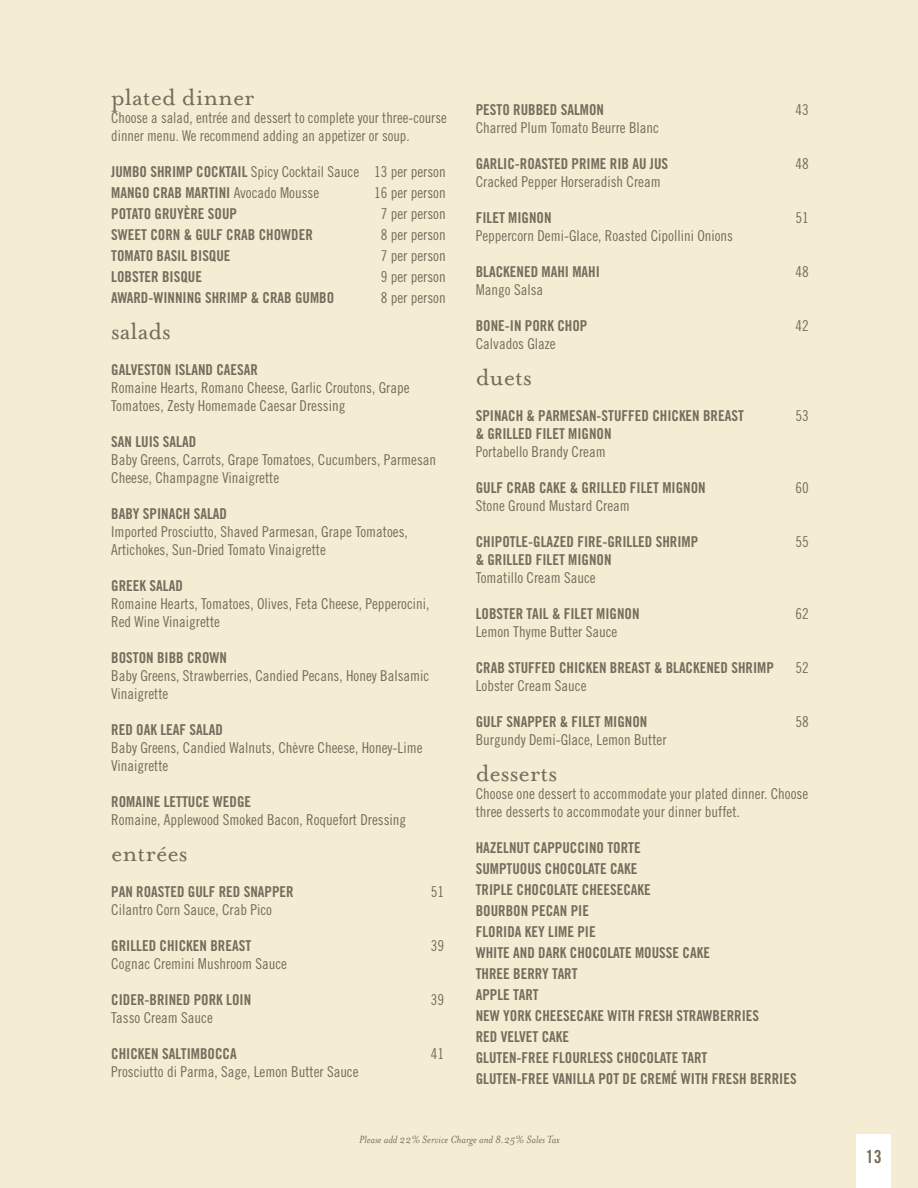
<style>
.page{position:relative;width:918px;height:1188px;background:#f4edd3}
.page>*{position:absolute;margin:0;border:0;box-sizing:border-box;transform-origin:0 0}
.t1{font:27px "Mrs Eaves Roman";color:#786b5d}
.t2{font:18px "Trade Gothic Bold Cond Twenty";color:#786b5d}
.t3{font:15px/18px "Trade Gothic Cond Eighteen";color:#786b5d}
.t4{font:15px/21px "Trade Gothic Bold Cond Twenty";color:#786b5d}
.t5{font:italic 12px "Mrs Eaves";color:#786b5d}
.s1{font-family:"Trade Gothic Bold Cond Twenty"}
.s2{font-family:"Trade Gothic Cond Eighteen"}
</style>
<div class="page">
<div style="left:856px;top:1134px;width:35px;height:54px;background:#fff"></div>
<h1 class="t1" style="left:111px;top:82px;width:145px">plated dinner</h1>
<p class="t3" style="left:111px;top:108px;width:337px">Choose a salad, entrée and dessert to complete your three-course dinner menu. We recommend adding an appetizer or soup.</p>
<p class="t3" style="left:111px;top:162px;width:336px"><span class="s1">JUMBO SHRIMP COCKTAIL</span> Spicy Cocktail Sauce 13 per person</p>
<p class="t4" style="left:111px;top:182px;width:210px">MANGO CRAB MARTINI <span class="s2">Avocado Mousse</span></p>
<p class="t3" style="left:374px;top:183px;width:73px">16 per person</p>
<p class="t4" style="left:111px;top:203px;width:127px">POTATO GRUYÈRE SOUP</p>
<p class="t3" style="left:381px;top:204px;width:66px">7 per person</p>
<p class="t4" style="left:111px;top:224px;width:203px">SWEET CORN &amp; GULF CRAB CHOWDER</p>
<p class="t3" style="left:381px;top:225px;width:66px">8 per person</p>
<p class="t4" style="left:111px;top:245px;width:121px">TOMATO BASIL BISQUE</p>
<p class="t3" style="left:381px;top:246px;width:66px">7 per person</p>
<p class="t4" style="left:111px;top:266px;width:92px">LOBSTER BISQUE</p>
<p class="t3" style="left:381px;top:267px;width:66px">9 per person</p>
<p class="t4" style="left:111px;top:287px;width:225px">AWARD-WINNING SHRIMP &amp; CRAB GUMBO</p>
<p class="t3" style="left:381px;top:288px;width:66px">8 per person</p>
<h1 class="t1" style="left:111px;top:316px;width:61px">salads</h1>
<p class="t4" style="left:111px;top:359px;width:148px">GALVESTON ISLAND CAESAR</p>
<p class="t3" style="left:111px;top:378px;width:300px">Romaine Hearts, Romano Cheese, Garlic Croutons, Grape<br>Tomatoes, Zesty Homemade Caesar Dressing</p>
<p class="t4" style="left:111px;top:431px;width:86px">SAN LUIS SALAD</p>
<p class="t3" style="left:111px;top:450px;width:326px">Baby Greens, Carrots, Grape Tomatoes, Cucumbers, Parmesan<br>Cheese, Champagne Vinaigrette</p>
<p class="t4" style="left:111px;top:503px;width:117px">BABY SPINACH SALAD</p>
<p class="t3" style="left:111px;top:522px;width:298px">Imported Prosciutto, Shaved Parmesan, Grape Tomatoes,<br>Artichokes, Sun-Dried Tomato Vinaigrette</p>
<p class="t4" style="left:111px;top:575px;width:73px">GREEK SALAD</p>
<p class="t3" style="left:111px;top:594px;width:320px">Romaine Hearts, Tomatoes, Olives, Feta Cheese, Pepperocini,<br>Red Wine Vinaigrette</p>
<p class="t4" style="left:111px;top:647px;width:117px">BOSTON BIBB CROWN</p>
<p class="t3" style="left:111px;top:666px;width:320px">Baby Greens, Strawberries, Candied Pecans, Honey Balsamic<br>Vinaigrette</p>
<p class="t4" style="left:111px;top:719px;width:113px">RED OAK LEAF SALAD</p>
<p class="t3" style="left:111px;top:738px;width:313px">Baby Greens, Candied Walnuts, Chèvre Cheese, Honey-Lime<br>Vinaigrette</p>
<p class="t4" style="left:111px;top:791px;width:141px">ROMAINE LETTUCE WEDGE</p>
<p class="t3" style="left:111px;top:810px;width:296px">Romaine, Applewood Smoked Bacon, Roquefort Dressing</p>
<h1 class="t1" style="left:111px;top:838px;width:78px">entrées</h1>
<p class="t4" style="left:111px;top:881px;width:184px">PAN ROASTED GULF RED SNAPPER</p>
<p class="t3" style="left:431px;top:882px;width:15px">51</p>
<p class="t3" style="left:111px;top:900px;width:162px">Cilantro Corn Sauce, Crab Pico</p>
<p class="t4" style="left:111px;top:935px;width:141px">GRILLED CHICKEN BREAST</p>
<p class="t3" style="left:431px;top:936px;width:15px">39</p>
<p class="t3" style="left:111px;top:954px;width:177px">Cognac Cremini Mushroom Sauce</p>
<p class="t4" style="left:111px;top:989px;width:141px">CIDER-BRINED PORK LOIN</p>
<p class="t3" style="left:431px;top:990px;width:15px">39</p>
<p class="t3" style="left:111px;top:1008px;width:103px">Tasso Cream Sauce</p>
<p class="t4" style="left:111px;top:1043px;width:127px">CHICKEN SALTIMBOCCA</p>
<p class="t3" style="left:431px;top:1044px;width:15px">41</p>
<p class="t3" style="left:111px;top:1062px;width:249px">Prosciutto di Parma, Sage, Lemon Butter Sauce</p>
<p class="t4" style="left:476px;top:99px;width:130px">PESTO RUBBED SALMON</p>
<p class="t3" style="left:795px;top:100px;width:15px">43</p>
<p class="t3" style="left:476px;top:118px;width:185px">Charred Plum Tomato Beurre Blanc</p>
<p class="t4" style="left:476px;top:153px;width:194px">GARLIC-ROASTED PRIME RIB AU JUS</p>
<p class="t3" style="left:795px;top:154px;width:15px">48</p>
<p class="t3" style="left:476px;top:172px;width:186px">Cracked Pepper Horseradish Cream</p>
<p class="t4" style="left:476px;top:207px;width:77px">FILET MIGNON</p>
<p class="t3" style="left:795px;top:208px;width:15px">51</p>
<p class="t3" style="left:476px;top:226px;width:259px">Peppercorn Demi-Glace, Roasted Cipollini Onions</p>
<p class="t4" style="left:476px;top:261px;width:126px">BLACKENED MAHI MAHI</p>
<p class="t3" style="left:795px;top:262px;width:15px">48</p>
<p class="t3" style="left:476px;top:280px;width:69px">Mango Salsa</p>
<p class="t4" style="left:476px;top:315px;width:113px">BONE-IN PORK CHOP</p>
<p class="t3" style="left:795px;top:316px;width:15px">42</p>
<p class="t3" style="left:476px;top:334px;width:81px">Calvados Glaze</p>
<h1 class="t1" style="left:476px;top:362px;width:58px">duets</h1>
<p class="t4" style="left:476px;top:405px;width:270px">SPINACH &amp; PARMESAN-STUFFED CHICKEN BREAST</p>
<p class="t3" style="left:795px;top:406px;width:15px">53</p>
<p class="t4" style="left:476px;top:423px;width:137px">&amp; GRILLED FILET MIGNON</p>
<p class="t3" style="left:476px;top:442px;width:131px">Portabello Brandy Cream</p>
<p class="t4" style="left:476px;top:477px;width:231px">GULF CRAB CAKE &amp; GRILLED FILET MIGNON</p>
<p class="t3" style="left:795px;top:478px;width:15px">60</p>
<p class="t3" style="left:476px;top:496px;width:156px">Stone Ground Mustard Cream</p>
<p class="t4" style="left:476px;top:531px;width:224px">CHIPOTLE-GLAZED FIRE-GRILLED SHRIMP</p>
<p class="t3" style="left:795px;top:532px;width:15px">55</p>
<p class="t4" style="left:476px;top:549px;width:137px">&amp; GRILLED FILET MIGNON</p>
<p class="t3" style="left:476px;top:568px;width:121px">Tomatillo Cream Sauce</p>
<p class="t4" style="left:476px;top:603px;width:165px">LOBSTER TAIL &amp; FILET MIGNON</p>
<p class="t3" style="left:795px;top:604px;width:15px">62</p>
<p class="t3" style="left:476px;top:622px;width:143px">Lemon Thyme Butter Sauce</p>
<p class="t4" style="left:476px;top:657px;width:300px">CRAB STUFFED CHICKEN BREAST &amp; BLACKENED SHRIMP</p>
<p class="t3" style="left:795px;top:658px;width:15px">52</p>
<p class="t3" style="left:476px;top:676px;width:112px">Lobster Cream Sauce</p>
<p class="t4" style="left:476px;top:711px;width:173px">GULF SNAPPER &amp; FILET MIGNON</p>
<p class="t3" style="left:795px;top:712px;width:15px">58</p>
<p class="t3" style="left:476px;top:730px;width:192px">Burgundy Demi-Glace, Lemon Butter</p>
<h1 class="t1" style="left:476px;top:758px;width:83px">desserts</h1>
<p class="t3" style="left:476px;top:784px;width:334px">Choose one dessert to accommodate your plated dinner. Choose three desserts to accommodate your dinner buffet.</p>
<p class="t4" style="left:476px;top:837px;width:322px">HAZELNUT CAPPUCCINO TORTE<br>SUMPTUOUS CHOCOLATE CAKE<br>TRIPLE CHOCOLATE CHEESECAKE<br>BOURBON PECAN PIE<br>FLORIDA KEY LIME PIE<br>WHITE AND DARK CHOCOLATE MOUSSE CAKE<br>THREE BERRY TART<br>APPLE TART<br>NEW YORK CHEESECAKE WITH FRESH STRAWBERRIES<br>RED VELVET CAKE<br>GLUTEN-FREE FLOURLESS CHOCOLATE TART<br>GLUTEN-FREE VANILLA POT DE CREMÉ WITH FRESH BERRIES</p>
<p class="t5" style="left:359px;top:1133px;width:202px">Please add 22% Service Charge and 8.25% Sales Tax</p>
<p class="t2" style="left:866px;top:1146px;width:17px">13</p>
</div>
